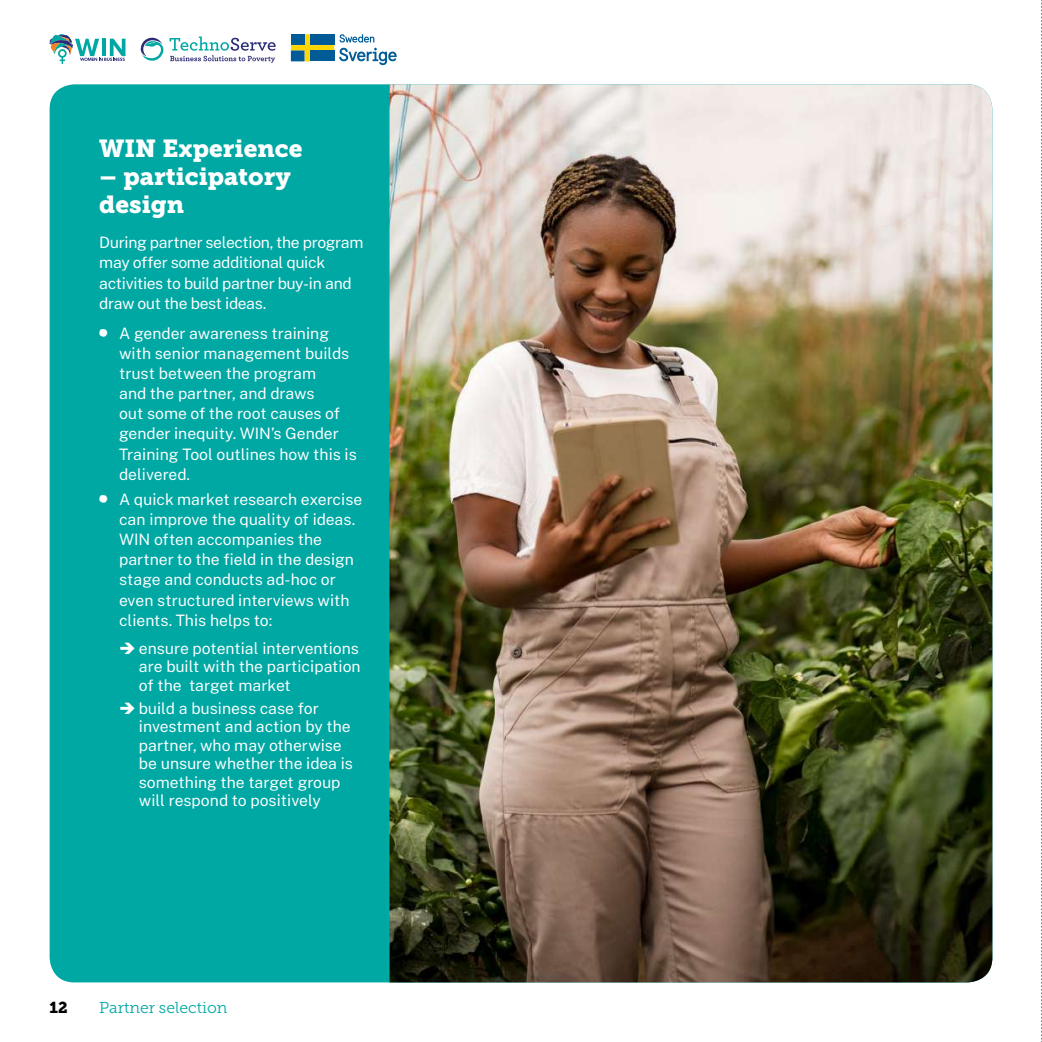
<style>
.page{position:relative;width:1042px;height:1042px;background:#fff}
.page>*{position:absolute;margin:0;border:0;box-sizing:border-box;transform-origin:0 0}
.t1{font:24.5px/28px "Museo Slab 900";color:#fff}
.t2{font:15.75px/20.1px "Public Sans";color:#fff}
.t3{font:15.75px/20.1px "Public Sans";letter-spacing:-.02em;color:#fff}
.t4{font:15.75px "Museo Slab 300";color:#00a8a4}
.t5{font:15.75px "Museo Slab 900";color:#000}
.s1{font-family:"Kosmik Glyphs"}
</style>
<div class="page">
<svg style="left:291px;top:34px;width:106px;height:31px"></svg>
<svg style="left:141px;top:38px;width:23px;height:23px"></svg>
<svg style="left:170px;top:37px;width:106px;height:26px"></svg>
<svg style="left:50px;top:34px;width:75px;height:30px"></svg>
<svg style="left:1041px;top:0;width:1px;height:1042px"></svg>
<div style="left:50px;top:84px;width:942px;height:898px;background:#00a8a4;border-radius:25px"></div>
<img style="left:389px;top:84px;width:603px;height:898px">
<h1 class="t1" style="left:99px;top:135px;width:205px">WIN Experience</h1>
<h1 class="t1" style="left:99px;top:163px;width:193px">– participatory design</h1>
<p class="t3" style="left:99px;top:232px;width:266px">During partner selection, the program may offer some additional quick activities to build partner buy-in and draw out the best ideas.</p>
<p class="t2" style="left:119px;top:323px;width:239px;text-indent:-20px"><span class="s1">v</span> A gender awareness training with senior management builds trust between the program<br>and the partner, and draws<br>out some of the root causes of gender inequity. WIN’s Gender<br>Training Tool outlines how this is delivered.</p>
<p class="t2" style="left:119px;top:489px;width:245px;text-indent:-20px"><span class="s1">v</span> A quick market research exercise can improve the quality of ideas.<br>WIN often accompanies the partner to the field in the design stage and conducts ad-hoc or even structured interviews with clients. This helps to:</p>
<p class="t2" style="left:139px;top:639px;width:223px;line-height:18.4px;text-align:justify;text-indent:-20px">➔ ensure potential interventions are built with the participation of the target market</p>
<p class="t2" style="left:139px;top:699px;width:216px;line-height:18.4px;text-indent:-20px">➔ build a business case for investment and action by the partner, who may otherwise be unsure whether the idea is something the target group will respond to positively</p>
<p class="t5" style="left:50px;top:998px;width:20px">12</p>
<p class="t4" style="left:99px;top:998px;width:130px">Partner selection</p>
</div>
